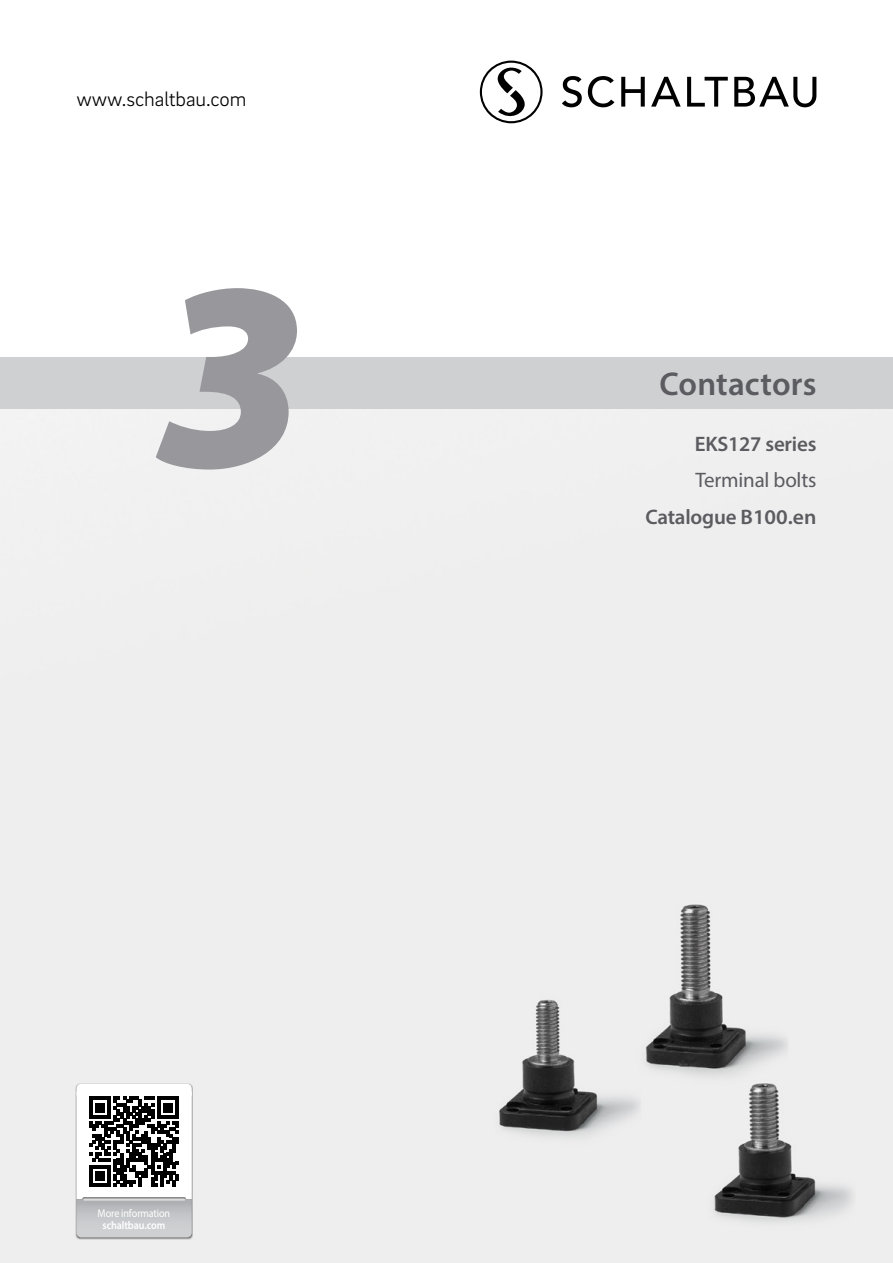
<style>
.page{position:relative;width:893px;height:1263px;background:#fff}
.page>*{position:absolute;margin:0;border:0;box-sizing:border-box;transform-origin:0 0}
.t1{font:italic 900 270px "Myriad Pro";color:#98989c}
.t2{font:600 33px "Myriad Pro";letter-spacing:.005em;color:#5c5b60}
.t3{font:600 21px "Myriad Pro";letter-spacing:-.01em;color:#5c5b60}
.t4{font:300 21px "Brix Sans";letter-spacing:-.005em;color:#000}
.t5{font:21px "Myriad Pro";letter-spacing:-.01em;color:#5c5b60}
.t6{font:11.25px "Myriad Pro";letter-spacing:-.01em;color:#fff;scale:.9 1}
.t7{font:600 11.25px "Myriad Pro";letter-spacing:-.01em;color:#fff;scale:.9 1}
</style>
<div class="page">
<div style="left:0;top:408px;width:893px;height:855px;background:#eee"></div>
<div style="left:0;top:357px;width:893px;height:51px;background:#ced0d2"></div>
<svg style="left:480px;top:61px;width:63px;height:62px"></svg>
<svg style="left:562px;top:76px;width:20px;height:31px"></svg>
<svg style="left:588px;top:76px;width:26px;height:31px"></svg>
<svg style="left:621px;top:77px;width:24px;height:30px"></svg>
<svg style="left:651px;top:77px;width:30px;height:30px"></svg>
<svg style="left:687px;top:77px;width:41px;height:30px"></svg>
<svg style="left:734px;top:77px;width:82px;height:30px"></svg>
<div style="left:75px;top:1083px;width:118px;height:157px;background:#000;opacity:.65"></div>
<div style="left:77px;top:1084px;width:115px;height:15px;background:#fff;border-radius:5px"></div>
<svg style="left:77px;top:1091px;width:115px;height:146px"></svg>
<p class="t4" style="left:77px;top:86px;width:171px">www.schaltbau.com</p>
<h1 class="t1" style="left:154px;top:196px;width:153px">3</h1>
<p class="t6" style="left:98px;top:1206px;width:82px">More information</p>
<p class="t7" style="left:103px;top:1218px;width:71px">schaltbau.com</p>
<h2 class="t2" style="left:660px;top:362px;width:158px">Contactors</h2>
<p class="t3" style="left:695px;top:430px;width:123px">EKS127 series</p>
<p class="t5" style="left:695px;top:467px;width:123px">Terminal bolts</p>
<p class="t3" style="left:645px;top:504px;width:172px">Catalogue B100.en</p>
</div>
